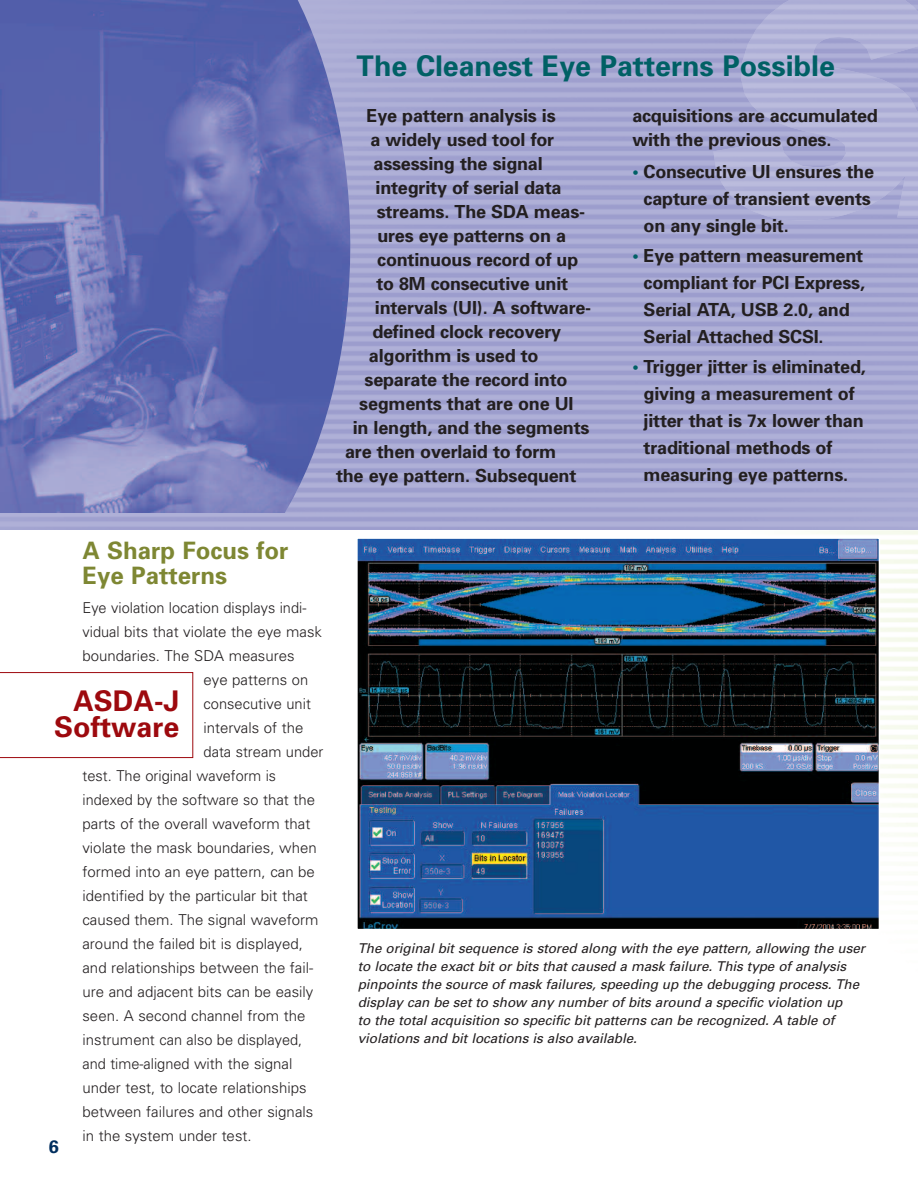
<style>
.page{position:relative;width:918px;height:1188px;background:#fff}
.page>*{position:absolute;margin:0;border:0;box-sizing:border-box;transform-origin:0 0}
.t1{font:700 28.5px "Univers";color:#006065}
.t2{font:700 28.5px/25.5px "Univers";color:#9d090e;text-align:right}
.t3{font:700 24px/25.5px "Univers";color:#7e8733}
.t4{font:700 18px/27px "Univers";letter-spacing:-.01em;color:#231f20}
.t5{font:700 18px "Univers";color:#002e5e}
.t6{font:300 15px "Univers";color:#231f20}
.t7{font:300 15px "Univers";color:#231f20;scale:.96 1}
.t8{font:italic 13.5px/18px "Univers";letter-spacing:-.005em;color:#231f20}
.s1{color:#006065}
</style>
<div class="page">
<img style="left:713px;top:0;width:205px;height:221px">
<img style="left:0;top:0;width:350px;height:513px">
<img style="left:359px;top:540px;width:518px;height:387px">
<div style="left:356px;top:537px;width:524px;height:393px;border:2px solid #fff"></div>
<svg style="left:0;top:672px;width:193px;height:86px"></svg>
<h1 class="t1" style="left:357px;top:55px;width:480px">The Cleanest Eye Patterns Possible</h1>
<p class="t4" style="left:367px;top:104px;width:191px">Eye pattern analysis is</p>
<p class="t4" style="left:371px;top:128px;width:185px">a widely used tool for</p>
<p class="t4" style="left:374px;top:152px;width:171px">assessing the signal</p>
<p class="t4" style="left:376px;top:176px;width:187px">integrity of serial data</p>
<p class="t4" style="left:377px;top:200px;width:210px">streams. The SDA meas-</p>
<p class="t4" style="left:377px;top:224px;width:190px">ures eye patterns on a</p>
<p class="t4" style="left:377px;top:248px;width:203px">continuous record of up</p>
<p class="t4" style="left:376px;top:272px;width:193px">to 8M consecutive unit</p>
<p class="t4" style="left:375px;top:296px;width:218px">intervals (UI). A software-</p>
<p class="t4" style="left:372px;top:320px;width:190px">defined clock recovery</p>
<p class="t4" style="left:369px;top:344px;width:171px">algorithm is used to</p>
<p class="t4" style="left:365px;top:368px;width:204px">separate the record into</p>
<p class="t4" style="left:359px;top:392px;width:216px">segments that are one UI</p>
<p class="t4" style="left:353px;top:416px;width:238px">in length, and the segments</p>
<p class="t4" style="left:345px;top:440px;width:213px">are then overlaid to form</p>
<p class="t4" style="left:336px;top:464px;width:242px">the eye pattern. Subsequent</p>
<p class="t4" style="left:632px;top:106px;width:247px;line-height:24px">acquisitions are accumulated with the previous ones.</p>
<p class="t4" style="left:644px;top:160px;width:232px;text-indent:-11px"><span class="s1">•</span> Consecutive UI ensures the capture of transient events on any single bit.</p>
<p class="t4" style="left:644px;top:244px;width:223px;text-indent:-11px"><span class="s1">•</span> Eye pattern measurement compliant for PCI Express,<br>Serial ATA, USB 2.0, and<br>Serial Attached SCSI.</p>
<p class="t4" style="left:644px;top:355px;width:224px;text-indent:-11px"><span class="s1">•</span> Trigger jitter is eliminated, giving a measurement of jitter that is 7x lower than traditional methods of measuring eye patterns.</p>
<h2 class="t3" style="left:82px;top:540px;width:207px">A Sharp Focus for<br>Eye Patterns</h2>
<p class="t6" style="left:82px;top:602px;width:225px">Eye violation location displays indi-</p>
<p class="t6" style="left:82px;top:626px;width:241px">vidual bits that violate the eye mask</p>
<p class="t6" style="left:83px;top:650px;width:214px">boundaries. The SDA measures</p>
<p class="t6" style="left:204px;top:674px;width:106px">eye patterns on</p>
<p class="t6" style="left:204px;top:698px;width:109px">consecutive unit</p>
<p class="t6" style="left:203px;top:722px;width:101px">intervals of the</p>
<p class="t6" style="left:203px;top:746px;width:122px">data stream under</p>
<p class="t6" style="left:83px;top:770px;width:195px">test. The original waveform is</p>
<p class="t7" style="left:82px;top:794px;width:244px">indexed by the software so that the</p>
<p class="t6" style="left:82px;top:818px;width:229px">parts of the overall waveform that</p>
<p class="t6" style="left:82px;top:842px;width:236px">violate the mask boundaries, when</p>
<p class="t6" style="left:82px;top:866px;width:234px">formed into an eye pattern, can be</p>
<p class="t6" style="left:82px;top:890px;width:227px">identified by the particular bit that</p>
<p class="t6" style="left:82px;top:914px;width:237px">caused them. The signal waveform</p>
<p class="t6" style="left:82px;top:938px;width:222px">around the failed bit is displayed,</p>
<p class="t6" style="left:82px;top:962px;width:232px">and relationships between the fail-</p>
<p class="t6" style="left:82px;top:986px;width:232px">ure and adjacent bits can be easily</p>
<p class="t6" style="left:82px;top:1010px;width:224px">seen. A second channel from the</p>
<p class="t6" style="left:82px;top:1034px;width:221px">instrument can also be displayed,</p>
<p class="t6" style="left:83px;top:1058px;width:211px">and time-aligned with the signal</p>
<p class="t6" style="left:82px;top:1082px;width:226px">under test, to locate relationships</p>
<p class="t6" style="left:82px;top:1106px;width:232px">between failures and other signals</p>
<p class="t6" style="left:82px;top:1130px;width:171px">in the system under test.</p>
<h1 class="t2" style="left:54px;top:691px;width:127px">ASDA-J<br>Software</h1>
<p class="t5" style="left:49px;top:1140px;width:12px">6</p>
<p class="t8" style="left:358px;top:941px;width:509px">The original bit sequence is stored along with the eye pattern, allowing the user to locate the exact bit or bits that caused a mask failure. This type of analysis pinpoints the source of mask failures, speeding up the debugging process. The display can be set to show any number of bits around a specific violation up<br>to the total acquisition so specific bit patterns can be recognized. A table of violations and bit locations is also available.</p>
</div>
